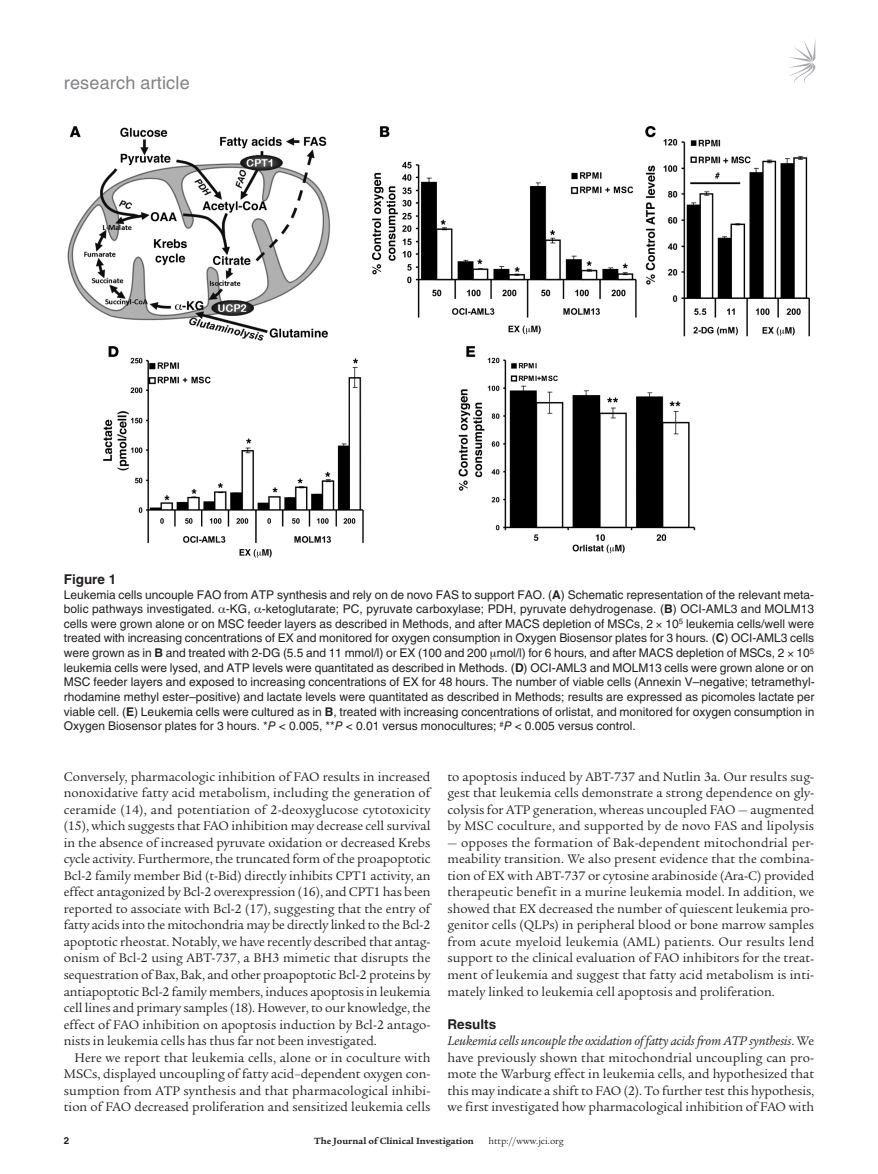
<style>
.page{position:relative;width:878px;height:1174px;background:#fff}
.page>*{position:absolute;margin:0;border:0;box-sizing:border-box;transform-origin:0 0}
.t1{font:18px "Helvetica LT Std";letter-spacing:.01em;color:#808285}
.t2{font:13.5px/16.5px "Legacy Serif Std";color:#231f20;text-align:justify}
.t3{font:700 13.5px "Helvetica LT Std";color:#231f20}
.t4{font:12px/14.7px "Helvetica LT Std";color:#231f20;text-align:justify}
.t5{font:700 9.75px "Legacy Serif Std";color:#231f20}
.t6{font:9.75px "Legacy Serif Std";color:#231f20}
.s1{font-weight:700}
.s2{font-style:italic}
</style>
<div class="page">
<svg style="left:789px;top:41px;width:26px;height:44px"></svg>
<img style="left:67px;top:126px;width:743px;height:432px">
<h1 class="t1" style="left:64px;top:72px;width:127px">research article</h1>
<p class="t3" style="left:64px;top:571px;width:51px">Figure 1</p>
<p class="t4" style="left:64px;top:587px;width:752px">Leukemia cells uncouple FAO from ATP synthesis and rely on de novo FAS to support FAO. (<span class="s1">A</span>) Schematic representation of the relevant meta&shy;bolic pathways investigated. -KG, -ketoglutarate; PC, pyruvate carboxylase; PDH, pyruvate dehydrogenase. (<span class="s1">B</span>) OCI-AML3 and MOLM13 cells were grown alone or on MSC feeder layers as described in Methods, and after MACS depletion of MSCs, 2 10<sup>5</sup> leukemia cells/well were treated with increasing concentrations of EX and monitored for oxygen consumption in Oxygen Biosensor plates for 3 hours. (<span class="s1">C</span>) OCI-AML3 cells were grown as in <span class="s1">B</span> and treated with 2-DG (5.5 and 11 mmol/l) or EX (100 and 200 mol/l) for 6 hours, and after MACS depletion of MSCs, 2 10<sup>5 </sup>leukemia cells were lysed, and ATP levels were quantitated as described in Methods. (<span class="s1">D</span>) OCI-AML3 and MOLM13 cells were grown alone or on MSC feeder layers and exposed to increasing concentrations of EX for 48 hours. The number of viable cells (Annexin V–negative; tetramethyl&shy;rhodamine methyl ester–positive) and lactate levels were quantitated as described in Methods; results are expressed as picomoles lactate per viable cell. (<span class="s1">E</span>) Leukemia cells were cultured as in <span class="s1">B</span>, treated with increasing concentrations of orlistat, and monitored for oxygen consumption in Oxygen Biosensor plates for 3 hours. *<span class="s2">P</span> &lt; 0.005, **<span class="s2">P</span> &lt; 0.01 versus monocultures; <sup>#</sup><span class="s2">P</span> &lt; 0.005 versus control.</p>
<p class="t2" style="left:64px;top:768px;width:368px">Conversely, pharmacologic inhibition of FAO results in increased nonoxidative fatty acid metabolism, including the generation of ceramide (14), and potentiation of 2-deoxyglucose cytotoxicity (15), which suggests that FAO inhibition may decrease cell survival in the absence of increased pyruvate oxidation or decreased Krebs cycle activity. Furthermore, the truncated form of the proapoptotic Bcl-2 family member Bid (t-Bid) directly inhibits CPT1 activity, an effect antagonized by Bcl-2 overexpression (16), and CPT1 has been reported to associate with Bcl-2 (17), suggesting that the entry of fatty acids into the mitochondria may be directly linked to the Bcl-2 apoptotic rheostat. Notably, we have recently described that antag&shy;onism of Bcl-2 using ABT-737, a BH3 mimetic that disrupts the sequestration of Bax, Bak, and other proapoptotic Bcl-2 proteins by antiapoptotic Bcl-2 family members, induces apoptosis in leukemia cell lines and primary samples (18). However, to our knowledge, the effect of FAO inhibition on apoptosis induction by Bcl-2 antago&shy;nists in leukemia cells has thus far not been investigated.</p>
<p class="t2" style="left:64px;top:1049px;width:368px;text-indent:11px">Here we report that leukemia cells, alone or in coculture with MSCs, displayed uncoupling of fatty acid–dependent oxygen con&shy;sumption from ATP synthesis and that pharmacological inhibi&shy;tion of FAO decreased proliferation and sensitized leukemia cells</p>
<p class="t2" style="left:447px;top:768px;width:368px">to apoptosis induced by ABT-737 and Nutlin 3a. Our results sug&shy;gest that leukemia cells demonstrate a strong dependence on gly&shy;colysis for ATP generation, whereas uncoupled FAO — augmented by MSC coculture, and supported by de novo FAS and lipolysis</p>
<p class="t2" style="left:447px;top:834px;width:368px">— opposes the formation of Bak-dependent mitochondrial per&shy;meability transition. We also present evidence that the combina&shy;tion of EX with ABT-737 or cytosine arabinoside (Ara-C) provided therapeutic benefit in a murine leukemia model. In addition, we showed that EX decreased the number of quiescent leukemia pro&shy;genitor cells (QLPs) in peripheral blood or bone marrow samples from acute myeloid leukemia (AML) patients. Our results lend support to the clinical evaluation of FAO inhibitors for the treat&shy;ment of leukemia and suggest that fatty acid metabolism is inti&shy;mately linked to leukemia cell apoptosis and proliferation.</p>
<p class="t3" style="left:447px;top:1015px;width:50px">Results</p>
<p class="t2" style="left:447px;top:1032px;width:368px"><span class="s2">Leukemia cells uncouple the oxidation of fatty acids from ATP synthesis</span>. We have previously shown that mitochondrial uncoupling can pro&shy;mote the Warburg effect in leukemia cells, and hypothesized that this may indicate a shift to FAO (2). To further test this hypothesis, we first investigated how pharmacological inhibition of FAO with</p>
<p class="t5" style="left:314px;top:1135px;width:161px">The Journal of Clinical Investigation</p>
<p class="t6" style="left:488px;top:1135px;width:77px">http://www.jci.org</p>
</div>
